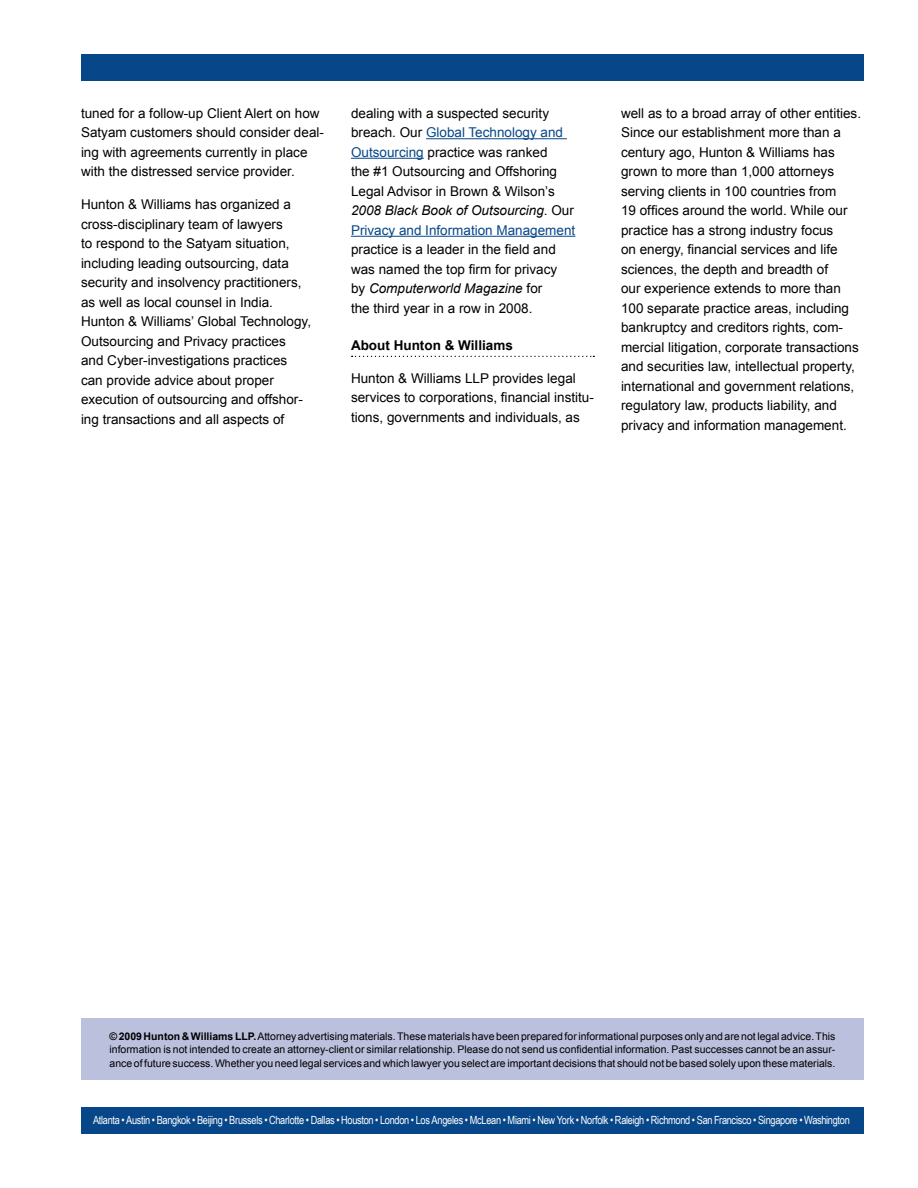
<style>
.page{position:relative;width:918px;height:1188px;background:#fff}
.page>*{position:absolute;margin:0;border:0;box-sizing:border-box;transform-origin:0 0}
.t1{font:13.5px/19.5px "Arial";color:#000}
.t2{font:700 13.5px "Arial";color:#000}
.t3{font:11.25px "Arial Narrow";letter-spacing:-.025em;color:#fff}
.t4{font:10.5px/13.5px "Arial";color:#000;text-align:justify}
.s1{color:#074688}
.s2{font-style:italic}
.s3{font-weight:700}
</style>
<div class="page">
<div style="left:81px;top:1107px;width:783px;height:26px;background:#074688"></div>
<div style="left:81px;top:54px;width:783px;height:26px;background:#074688"></div>
<div style="left:81px;top:1018px;width:783px;height:62px;background:#bbc0dd"></div>
<hr style="left:426px;top:138px;width:141px;height:1px;background:#074688">
<hr style="left:351px;top:158px;width:73px;height:1px;background:#074688">
<hr style="left:351px;top:236px;width:224px;height:1px;background:#074688">
<svg style="left:352px;top:356px;width:242px;height:1px"></svg>
<p class="t1" style="left:81px;top:103px;width:244px">tuned for a follow-up Client Alert on how Satyam customers should consider deal&shy;ing with agreements currently in place with the distressed service provider.</p>
<p class="t1" style="left:81px;top:195px;width:232px">Hunton &amp; Williams has organized a cross-disciplinary team of lawyers<br>to respond to the Satyam situation, including leading outsourcing, data security and insolvency practitioners, as well as local counsel in India.<br>Hunton &amp; Williams’ Global Technology, Outsourcing and Privacy practices and Cyber-investigations practices can provide advice about proper execution of outsourcing and offshor&shy;ing transactions and all aspects of</p>
<p class="t1" style="left:351px;top:103px;width:226px">dealing with a suspected security breach. Our <span class="s1">Global Technology and Outsourcing</span> practice was ranked<br>the #1 Outsourcing and Offshoring Legal Advisor in Brown &amp; Wilson’s <span class="s2">2008 Black Book of Outsourcing</span>. Our <span class="s1">Privacy and Information Management</span></p>
<p class="t1" style="left:351px;top:240px;width:208px">practice is a leader in the field and was named the top firm for privacy by <span class="s2">Computerworld Magazine</span> for the third year in a row in 2008.</p>
<p class="t2" style="left:351px;top:336px;width:163px">About Hunton &amp; Williams</p>
<p class="t1" style="left:351px;top:368px;width:244px">Hunton &amp; Williams LLP provides legal services to corporations, financial institu&shy;tions, governments and individuals, as</p>
<p class="t1" style="left:621px;top:103px;width:242px">well as to a broad array of other entities.<br>Since our establishment more than a century ago, Hunton &amp; Williams has grown to more than 1,000 attorneys serving clients in 100 countries from<br>19 offices around the world. While our practice has a strong industry focus<br>on energy, financial services and life sciences, the depth and breadth of<br>our experience extends to more than 100 separate practice areas, including bankruptcy and creditors rights, com&shy;mercial litigation, corporate transactions and securities law, intellectual property, international and government relations, regulatory law, products liability, and privacy and information management.</p>
<p class="t4" style="left:110px;top:1029px;width:727px"><span class="s3">© 2009 Hunton &amp; Williams LLP.</span> Attorney advertising materials. These materials have been prepared for informational purposes only and are not legal advice. This information is not intended to create an attorney-client or similar relationship. Please do not send us confidential information. Past successes cannot be an assur&shy;ance of future success. Whether you need legal services and which lawyer you select are important decisions that should not be based solely upon these materials.</p>
<p class="t3" style="left:93px;top:1112px;width:758px">Atlanta • Austin • Bangkok • Beijing • Brussels • Charlotte • Dallas • Houston • London • Los Angeles • McLean • Miami • New York • Norfolk • Raleigh • Richmond • San Francisco • Singapore • Washington</p>
</div>
